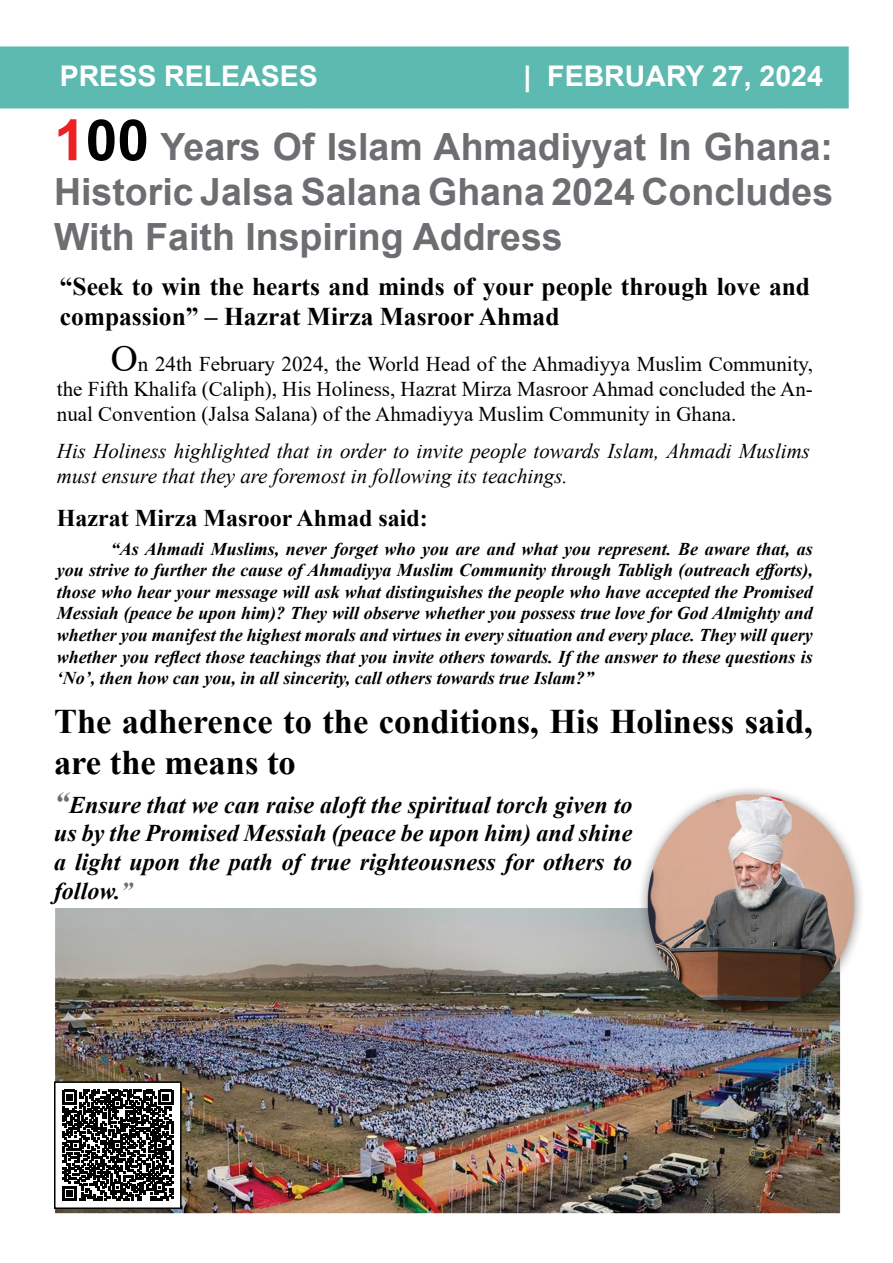
<style>
.page{position:relative;width:893px;height:1263px;background:#fff}
.page>*{position:absolute;margin:0;border:0;box-sizing:border-box;transform-origin:0 0}
.t1{font:700 37.5px/45px "Arial";color:#6d6e71;text-align:justify}
.t2{font:700 34.5px/41.4px "Times New Roman";color:#000}
.t3{font:700 28.5px "Arial";color:#fff}
.t4{font:700 25.5px/30.6px "Times New Roman";color:#000}
.t5{font:italic 700 24px/28.8px "Times New Roman";color:#000;text-align:justify}
.t6{font:700 24px "Times New Roman";color:#000}
.t7{font:21px/25.2px "Times New Roman";color:#000;text-align:justify}
.t8{font:italic 21px/25.2px "Times New Roman";color:#000}
.t9{font:italic 700 18px/21.6px "Times New Roman";color:#000;text-align:justify}
.s1{font-size:57px;color:#ed2124}
.s2{font-size:57px;color:#000101}
.s3{font-size:37.5px}
.s4{font-size:30px;color:#6d6e71}
.s5{color:#6d6e71}
</style>
<div class="page">
<img style="left:0;top:46px;width:862px;height:1168px">
<div style="left:55px;top:1082px;width:126px;height:126px;background:#fff"></div>
<div style="left:54px;top:1081px;width:128px;height:128px;border:2px solid #000"></div>
<svg style="left:62px;top:1090px;width:111px;height:110px"></svg>
<h3 class="t3" style="left:60px;top:55px;width:260px">PRESS RELEASES</h3>
<h3 class="t3" style="left:523px;top:55px;width:301px">| FEBRUARY 27, 2024</h3>
<h1 class="t1" style="left:54px;top:125px;width:781px"><span class="s1">1</span><span class="s2">00</span> Years Of Islam Ahmadiyyat In Ghana:<br>Historic Jalsa Salana Ghana 2024 Concludes With Faith Inspiring Address</h1>
<h3 class="t4" style="left:60px;top:270px;width:752px">“Seek to win the hearts and minds of your people through love and compassion” – Hazrat Mirza Masroor Ahmad</h3>
<p class="t7" style="left:57px;top:351px;width:758px;text-indent:54px"><span class="s3">O</span>n 24th February 2024, the World Head of the Ahmadiyya Muslim Community, the Fifth Khalifa (Caliph), His Holiness, Hazrat Mirza Masroor Ahmad concluded the An&shy;nual Convention (Jalsa Salana) of the Ahmadiyya Muslim Community in Ghana.</p>
<p class="t8" style="left:57px;top:438px;width:755px">His Holiness highlighted that in order to invite people towards Islam, Ahmadi Muslims must ensure that they are foremost in following its teachings.</p>
<h3 class="t6" style="left:57px;top:500px;width:373px">Hazrat Mirza Masroor Ahmad said:</h3>
<p class="t9" style="left:57px;top:537px;width:758px;text-indent:54px">“As Ahmadi Muslims, never forget who you are and what you represent. Be aware that, as you strive to further the cause of Ahmadiyya Muslim Community through Tabligh (outreach efforts), those who hear your message will ask what distinguishes the people who have accepted the Promised Messiah (peace be upon him)? They will observe whether you possess true love for God Almighty and whether you manifest the highest morals and virtues in every situation and every place. They will query whether you reflect those teachings that you invite others towards. If the answer to these questions is ‘No’, then how can you, in all sincerity, call others towards true Islam?”</p>
<h2 class="t2" style="left:54px;top:700px;width:760px">The adherence to the conditions, His Holiness said, are the means to</h2>
<h3 class="t5" style="left:54px;top:789px;width:580px"><span class="s4">“</span>Ensure that we can raise aloft the spiritual torch given to us by the Promised Messiah (peace be upon him) and shine a light upon the path of true righteousness for others to follow.<span class="s5">”</span></h3>
</div>
